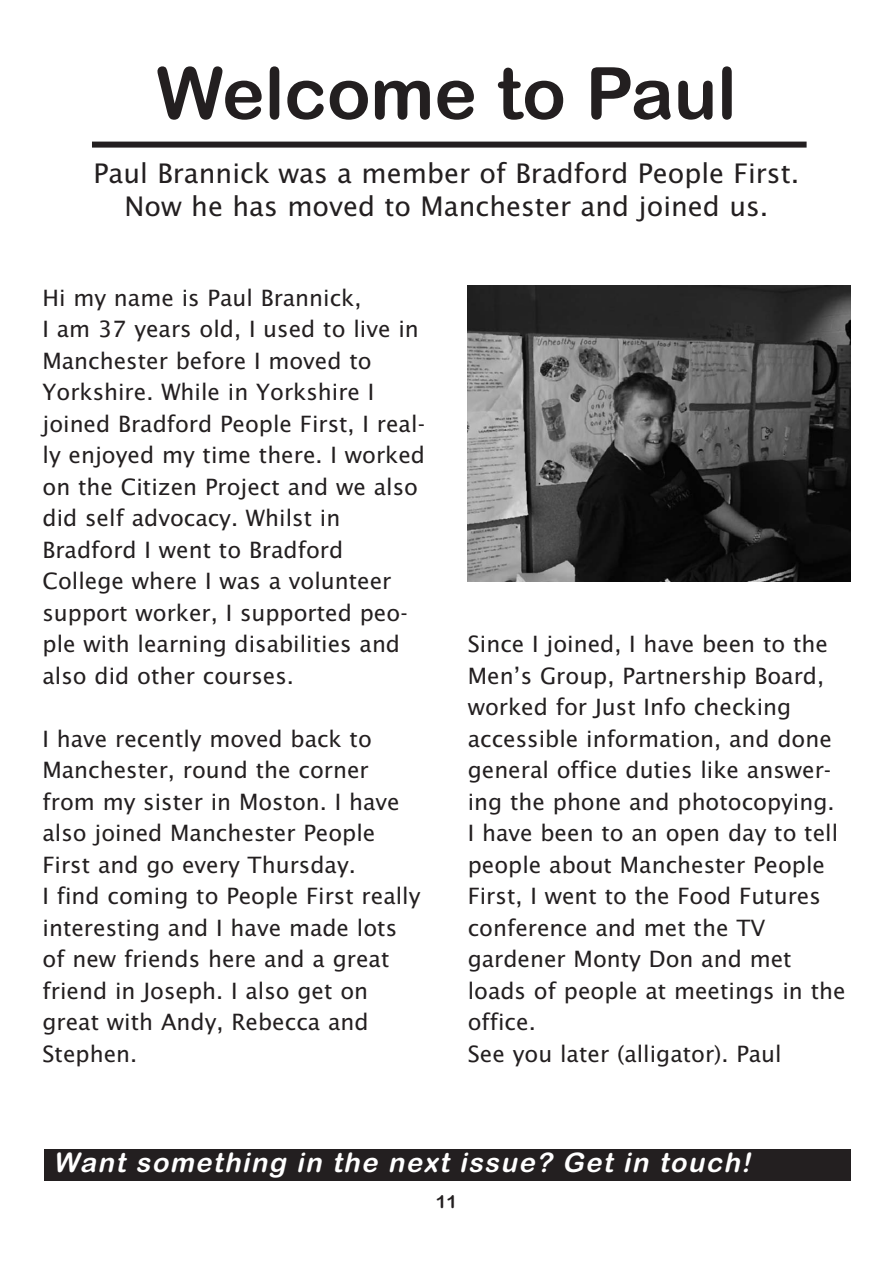
<style>
.page{position:relative;width:893px;height:1263px;background:#fff}
.page>*{position:absolute;margin:0;border:0;box-sizing:border-box;transform-origin:0 0}
.t1{font:72px "Arial Rounded MT Bold";color:#231f20}
.t2{font:27px/32.4px "Lucida Sans";color:#231f20;text-align:center}
.t3{font:italic 27px "Arial Rounded MT Bold";color:#fff}
.t4{font:22.5px/31.5px "Lucida Sans";color:#231f20}
.t5{font:18px "Arial Rounded MT Bold";color:#231f20}
</style>
<div class="page">
<div style="left:92px;top:142px;width:715px;height:6px;background:#231f20"></div>
<img style="left:467px;top:286px;width:383px;height:295px">
<div style="left:44px;top:1150px;width:806px;height:31px;background:#231f20"></div>
<h1 class="t1" style="left:156px;top:52px;width:582px">Welcome to Paul</h1>
<p class="t2" style="left:94px;top:158px;width:707px">Paul Brannick was a member of Bradford People First.<br>Now he has moved to Manchester and joined us.</p>
<p class="t4" style="left:43px;top:282px;width:384px">Hi my name is Paul Brannick,<br>I am 37 years old, I used to live in<br>Manchester before I moved to<br>Yorkshire. While in Yorkshire I joined Bradford People First, I real&shy;ly enjoyed my time there. I worked on the Citizen Project and we also did self advocacy. Whilst in<br>Bradford I went to Bradford<br>College where I was a volunteer support worker, I supported peo&shy;ple with learning disabilities and also did other courses.</p>
<p class="t4" style="left:43px;top:723px;width:379px">I have recently moved back to<br>Manchester, round the corner from my sister in Moston. I have also joined Manchester People<br>First and go every Thursday.<br>I find coming to People First really interesting and I have made lots of new friends here and a great friend in Joseph. I also get on great with Andy, Rebecca and<br>Stephen.</p>
<p class="t4" style="left:468px;top:629px;width:379px">Since I joined, I have been to the<br>Men’s Group, Partnership Board, worked for Just Info checking accessible information, and done general office duties like answer&shy;ing the phone and photocopying.<br>I have been to an open day to tell people about Manchester People<br>First, I went to the Food Futures conference and met the TV gardener Monty Don and met loads of people at meetings in the office.<br>See you later (alligator). Paul</p>
<p class="t3" style="left:53px;top:1147px;width:705px">Want something in the next issue? Get in touch!</p>
<p class="t5" style="left:436px;top:1191px;width:23px">11</p>
</div>
